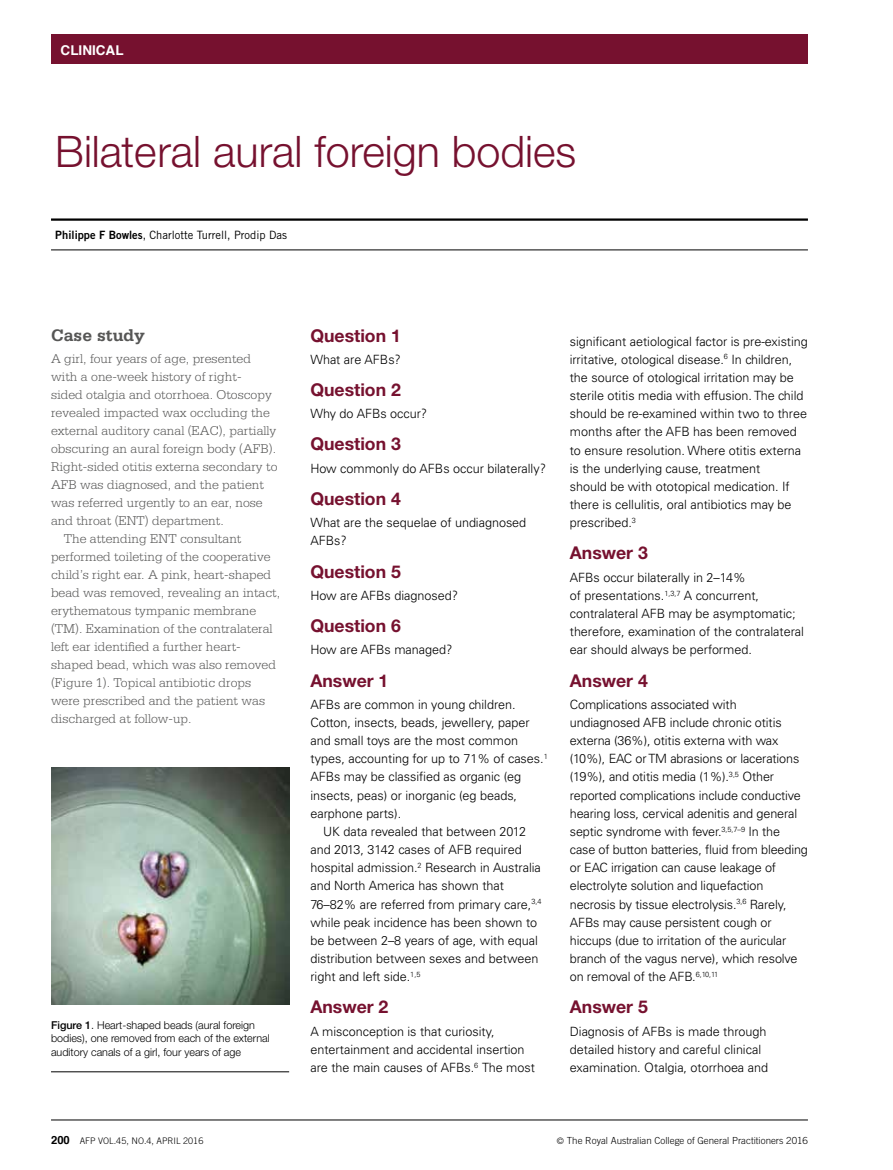
<style>
.page{position:relative;width:893px;height:1170px;background:#fff}
.page>*{position:absolute;margin:0;border:0;box-sizing:border-box;transform-origin:0 0}
.t1{font:300 43.5px "Helvetica Neue LT Std";color:#76112f}
.t2{font:700 17.7px "Helvetica Neue LT Std";color:#76112f}
.t3{font:700 17.7px "Serifa LT";color:#565655}
.t4{font:300 13.5px "Serifa LT";color:#565655}
.t5{font:700 13.5px "Helvetica";color:#fff}
.t6{font:300 12.75px/18.1px "Univers LT";color:#000}
.t7{font:11.55px "Trade Gothic LT";color:#000}
.t8{font:300 10.8px/14px "Helvetica Neue LT Std";color:#000}
.t9{font:300 9.75px "Trade Gothic LT";color:#000}
.t10{font:300 9px "Trade Gothic LT";color:#000}
.s1{font-family:"Trade Gothic LT Bold Two"}
.s2{font-weight:500}
.s3{font-family:"Helvetica";font-weight:700;font-size:11.25px}
.s4{font-family:"Serifa LT"}
</style>
<div class="page">
<div style="left:51px;top:34px;width:757px;height:30px;background:#76112f"></div>
<hr style="left:51px;top:1119px;width:757px;height:1px;background:#000">
<hr style="left:51px;top:218px;width:757px;height:3px;background:#000">
<hr style="left:51px;top:250px;width:757px;height:1px;background:#000">
<img style="left:51px;top:767px;width:238px;height:237px">
<hr style="left:51px;top:1071px;width:238px;height:1px;background:#000">
<p class="t5" style="left:61px;top:39px;width:64px">CLINICAL</p>
<h1 class="t1" style="left:55px;top:125px;width:522px">Bilateral aural foreign bodies</h1>
<p class="t7" style="left:55px;top:228px;width:233px"><span class="s1">Philippe F Bowles</span>, Charlotte Turrell, Prodip Das</p>
<h2 class="t3" style="left:51px;top:324px;width:96px">Case study</h2>
<p class="t4" style="left:51px;top:351px;width:201px">A girl, four years of age, presented</p>
<p class="t4" style="left:51px;top:369px;width:192px">with a one-week history of right-</p>
<p class="t4" style="left:51px;top:387px;width:222px">sided otalgia and otorrhoea. Otoscopy</p>
<p class="t4" style="left:51px;top:405px;width:220px">revealed impacted wax occluding the</p>
<p class="t4" style="left:51px;top:423px;width:227px">external auditory canal (EAC), partially</p>
<p class="t4" style="left:51px;top:441px;width:227px">obscuring an aural foreign body (AFB).</p>
<p class="t4" style="left:51px;top:459px;width:228px">Right-sided otitis externa secondary to</p>
<p class="t4" style="left:51px;top:477px;width:214px">AFB was diagnosed, and the patient</p>
<p class="t4" style="left:51px;top:495px;width:213px">was referred urgently to an ear, nose</p>
<p class="t4" style="left:51px;top:513px;width:174px">and throat (ENT) department.</p>
<p class="t4" style="left:64px;top:531px;width:179px">The attending ENT consultant</p>
<p class="t4" style="left:51px;top:549px;width:221px">performed toileting of the cooperative</p>
<p class="t4" style="left:51px;top:567px;width:222px">child’s right ear. A pink, heart-shaped</p>
<p class="t4" style="left:51px;top:585px;width:231px">bead was removed, revealing an intact,</p>
<p class="t4" style="left:51px;top:603px;width:207px">erythematous tympanic membrane</p>
<p class="t4" style="left:51px;top:621px;width:223px">(TM). Examination of the contralateral</p>
<p class="t4" style="left:51px;top:639px;width:191px">left ear identified a further heart-</p>
<p class="t4" style="left:51px;top:657px;width:227px">shaped bead, which was also removed</p>
<p class="t4" style="left:51px;top:675px;width:202px">(Figure 1). Topical antibiotic drops</p>
<p class="t4" style="left:51px;top:693px;width:216px">were prescribed and the patient was</p>
<p class="t4" style="left:51px;top:711px;width:142px">discharged at follow-up.</p>
<p class="t8" style="left:51px;top:1017px;width:220px"><span class="s2">Figure 1</span>. Heart-shaped beads (aural foreign bodies), one removed from each of the external auditory canals of a girl, four years of age</p>
<h2 class="t2" style="left:310px;top:324px;width:92px">Question 1</h2>
<p class="t6" style="left:310px;top:350px;width:92px">What are AFBs?</p>
<h2 class="t2" style="left:310px;top:379px;width:92px">Question 2</h2>
<p class="t6" style="left:310px;top:404px;width:118px">Why do AFBs occur?</p>
<h2 class="t2" style="left:310px;top:433px;width:92px">Question 3</h2>
<p class="t6" style="left:310px;top:459px;width:237px">How commonly do AFBs occur bilaterally?</p>
<h2 class="t2" style="left:310px;top:487px;width:92px">Question 4</h2>
<p class="t6" style="left:310px;top:513px;width:217px">What are the sequelae of undiagnosed<br>AFBs?</p>
<h2 class="t2" style="left:310px;top:560px;width:92px">Question 5</h2>
<p class="t6" style="left:310px;top:586px;width:149px">How are AFBs diagnosed?</p>
<h2 class="t2" style="left:310px;top:614px;width:92px">Question 6</h2>
<p class="t6" style="left:310px;top:640px;width:144px">How are AFBs managed?</p>
<h2 class="t2" style="left:310px;top:669px;width:80px">Answer 1</h2>
<p class="t6" style="left:310px;top:695px;width:207px">AFBs are common in young children.</p>
<p class="t6" style="left:310px;top:713px;width:221px">Cotton, insects, beads, jewellery, paper</p>
<p class="t6" style="left:310px;top:731px;width:209px">and small toys are the most common</p>
<p class="t6" style="left:310px;top:749px;width:239px">types, accounting for up to 71% of cases.<sup>1</sup></p>
<p class="t6" style="left:310px;top:767px;width:212px">AFBs may be classified as organic (eg</p>
<p class="t6" style="left:310px;top:786px;width:208px">insects, peas) or inorganic (eg beads,</p>
<p class="t6" style="left:310px;top:804px;width:92px">earphone parts).</p>
<p class="t6" style="left:323px;top:822px;width:204px">UK data revealed that between 2012</p>
<p class="t6" style="left:310px;top:840px;width:213px">and 2013, 3142 cases of AFB required</p>
<p class="t6" style="left:310px;top:858px;width:232px">hospital admission.<sup>2</sup> Research in Australia</p>
<p class="t6" style="left:310px;top:876px;width:195px">and North America has shown that</p>
<p class="t6" style="left:310px;top:894px;width:233px">76–82% are referred from primary care,<sup>3,4</sup></p>
<p class="t6" style="left:310px;top:913px;width:228px">while peak incidence has been shown to</p>
<p class="t6" style="left:310px;top:931px;width:229px">be between 2–8 years of age, with equal</p>
<p class="t6" style="left:310px;top:949px;width:229px">distribution between sexes and between</p>
<p class="t6" style="left:310px;top:967px;width:112px">right and left side.<sup>1,5</sup></p>
<h2 class="t2" style="left:310px;top:996px;width:80px">Answer 2</h2>
<p class="t6" style="left:310px;top:1021px;width:226px">A misconception is that curiosity, entertainment and accidental insertion are the main causes of AFBs.<sup>6</sup> The most</p>
<p class="t6" style="left:570px;top:332px;width:240px">significant aetiological factor is pre-existing irritative, otological disease.<sup>6</sup> In children, the source of otological irritation may be sterile otitis media with effusion. The child should be re-examined within two to three months after the AFB has been removed to ensure resolution. Where otitis externa is the underlying cause, treatment<br>should be with ototopical medication. If there is cellulitis, oral antibiotics may be prescribed.<sup>3</sup></p>
<h2 class="t2" style="left:570px;top:542px;width:80px">Answer 3</h2>
<p class="t6" style="left:570px;top:568px;width:236px">AFBs occur bilaterally in 2–14%<br>of presentations.<sup>1,3,7</sup> A concurrent, contralateral AFB may be asymptomatic; therefore, examination of the contralateral ear should always be performed.</p>
<h2 class="t2" style="left:570px;top:669px;width:80px">Answer 4</h2>
<p class="t6" style="left:570px;top:695px;width:240px">Complications associated with undiagnosed AFB include chronic otitis externa (36%), otitis externa with wax (10%), EAC or TM abrasions or lacerations (19%), and otitis media (1%).<sup>3,5</sup> Other reported complications include conductive hearing loss, cervical adenitis and general septic syndrome with fever.<sup>3,5,7–9</sup> In the case of button batteries, fluid from bleeding or EAC irrigation can cause leakage of electrolyte solution and liquefaction necrosis by tissue electrolysis.<sup>3,6</sup> Rarely, AFBs may cause persistent cough or hiccups (due to irritation of the auricular branch of the vagus nerve), which resolve on removal of the AFB.<sup>6,10,11</sup></p>
<h2 class="t2" style="left:570px;top:996px;width:80px">Answer 5</h2>
<p class="t6" style="left:570px;top:1021px;width:200px">Diagnosis of AFBs is made through detailed history and careful clinical examination. Otalgia, otorrhoea and</p>
<p class="t10" style="left:51px;top:1135px;width:154px"><span class="s3">200</span> AFP VOL.45, NO.4, APRIL 2016</p>
<p class="t9" style="left:557px;top:1135px;width:253px"><span class="s4">©</span> The Royal Australian College of General Practitioners 2016</p>
</div>
